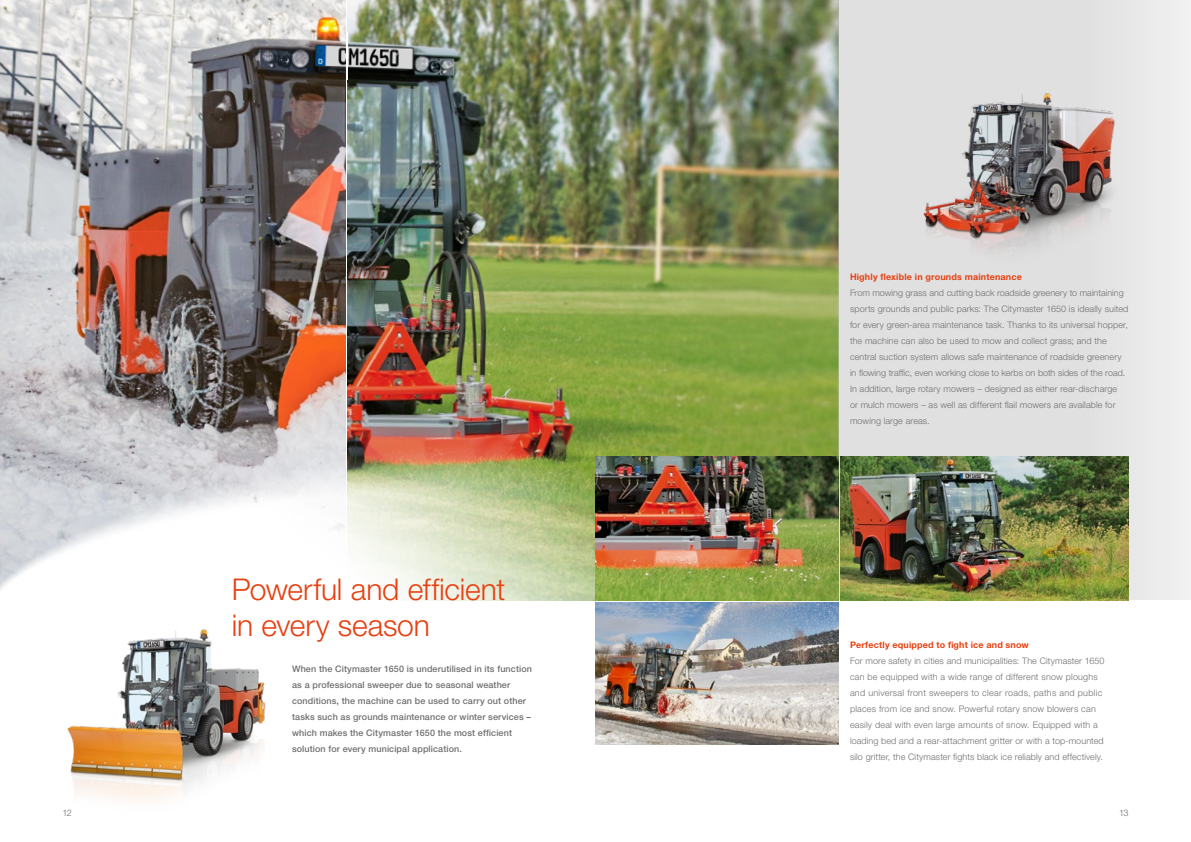
<style>
.page{position:relative;width:1191px;height:842px;background:#fff}
.page>*{position:absolute;margin:0;border:0;box-sizing:border-box;transform-origin:0 0}
.t1{font:300 30px/36px "Helvetica Neue LT Std";letter-spacing:-.005em;color:#e74011}
.t2{font:300 9px/16px "Helvetica Neue LT Std";letter-spacing:.01em;color:#706f6f}
.t3{font:500 9px/16px "Helvetica Neue LT Std";letter-spacing:.01em;color:#706f6f}
.t4{font:700 9px "Helvetica Neue LT Std";letter-spacing:.02em;color:#e74011}
</style>
<div class="page">
<img style="left:348px;top:0;width:490px;height:390px">
<img style="left:0;top:0;width:346px;height:390px">
<div style="left:838px;top:0;width:353px;height:600px;background:linear-gradient(to right,#dedddd,#e8e8e7)"></div>
<img style="left:0;top:390px;width:838px;height:211px">
<img style="left:595px;top:602px;width:243px;height:142px">
<img style="left:595px;top:456px;width:243px;height:144px">
<div style="left:311px;top:47px;width:105px;height:32px;background:#000;opacity:.75"></div>
<img style="left:311px;top:41px;width:103px;height:31px">
<img style="left:840px;top:456px;width:288px;height:144px">
<img style="left:67px;top:629px;width:199px;height:173px">
<img style="left:895px;top:71px;width:244px;height:360px">
<hr style="left:346px;top:32px;width:2px;height:48px;background:#fff">
<h1 class="t1" style="left:232px;top:571px;width:275px">Powerful and efficient in every season</h1>
<p class="t3" style="left:292px;top:661px;width:241px">When the Citymaster 1650 is underutilised in its function as a professional sweeper due to seasonal weather conditions, the machine can be used to carry out other tasks such as grounds maintenance or winter services – which makes the Citymaster 1650 the most efficient solution for every municipal application.</p>
<p class="t4" style="left:850px;top:271px;width:173px">Highly flexible in grounds maintenance</p>
<p class="t2" style="left:850px;top:285px;width:280px">From mowing grass and cutting back roadside greenery to maintaining sports grounds and public parks: The Citymaster 1650 is ideally suited for every green-area maintenance task. Thanks to its universal hopper, the machine can also be used to mow and collect grass; and the central suction system allows safe maintenance of roadside greenery in flowing traffic, even working close to kerbs on both sides of the road.<br>In addition, large rotary mowers – designed as either rear-discharge<br>or mulch mowers – as well as different flail mowers are available for mowing large areas.</p>
<p class="t4" style="left:850px;top:639px;width:180px">Perfectly equipped to fight ice and snow</p>
<p class="t2" style="left:850px;top:653px;width:256px">For more safety in cities and municipalities: The Citymaster 1650 can be equipped with a wide range of different snow ploughs and universal front sweepers to clear roads, paths and public places from ice and snow. Powerful rotary snow blowers can easily deal with even large amounts of snow. Equipped with a loading bed and a rear-attachment gritter or with a top-mounted silo gritter, the Citymaster fights black ice reliably and effectively.</p>
<p class="t2" style="left:62px;top:805px;width:11px">12</p>
<p class="t2" style="left:1119px;top:805px;width:11px">13</p>
</div>
